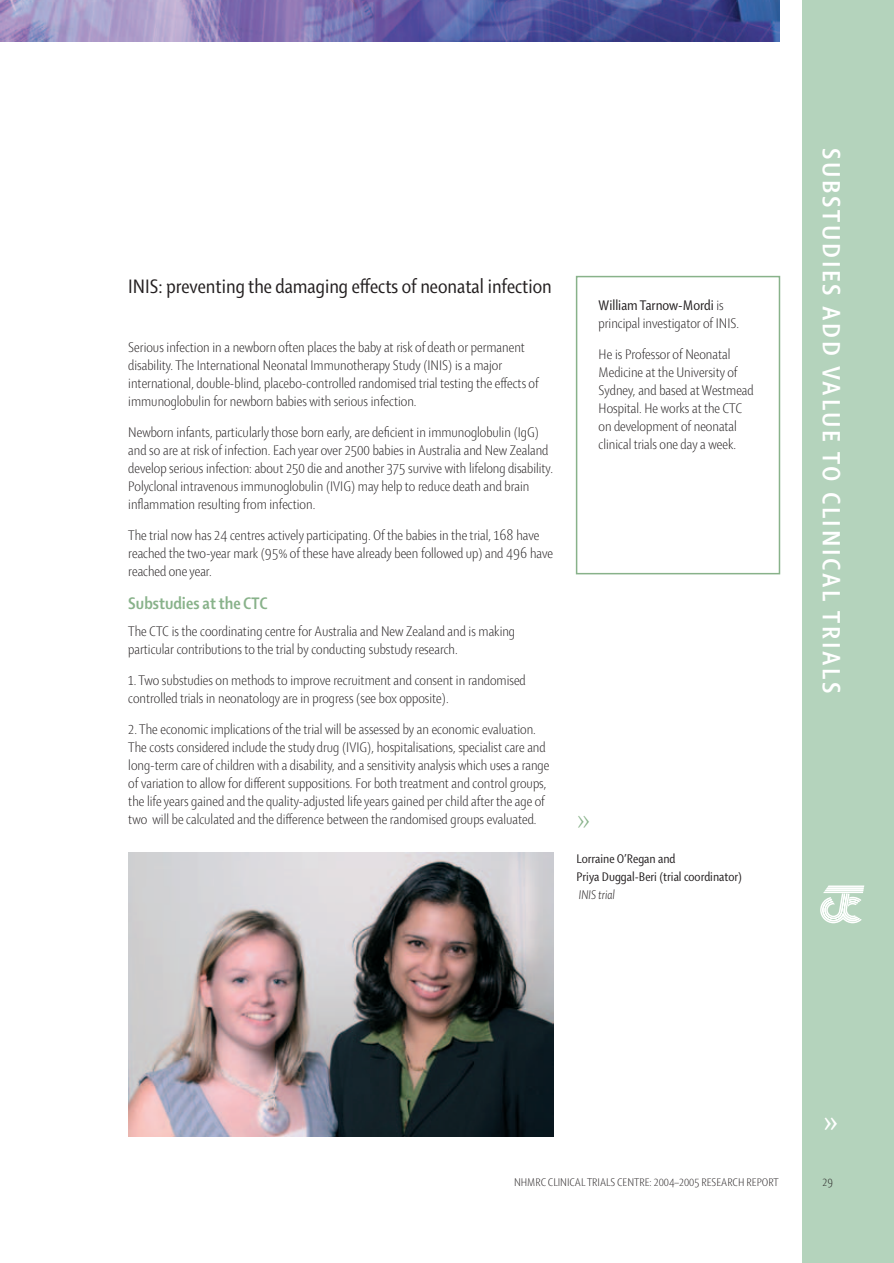
<style>
.page{position:relative;width:894px;height:1263px;background:#fff}
.page>*{position:absolute;margin:0;border:0;box-sizing:border-box;transform-origin:0 0}
.t1{font:300 condensed 36px "Shaker 2";color:#88b28a}
.t2{font:condensed 36px "Shaker 2";color:#fff}
.t3{font:700 condensed 27px "Shaker 2";letter-spacing:.1em;color:#fff}
.t4{font:condensed 21px "Shaker 2";color:#231f20}
.t5{font:700 condensed 18px "Shaker 2";color:#88b28a}
.t6{font:300 condensed 15px/18px "Shaker 2";color:#231f20}
.t7{font:condensed 13.5px/18px "Shaker 2";color:#231f20}
.t8{font:italic 300 condensed 13.5px "Shaker 2";color:#231f20}
.t9{font:300 condensed 12px "Shaker 2";color:#231f20}
.s1{font-weight:400}
</style>
<div class="page">
<img style="left:0;top:0;width:779px;height:41px">
<div style="left:802px;top:0;width:91px;height:1262px;background:#b4d3bc"></div>
<svg style="left:820px;top:885px;width:44px;height:38px"></svg>
<div style="left:575px;top:276px;width:204px;height:298px;border:2px solid #88b28a"></div>
<img style="left:128px;top:852px;width:425px;height:283px">
<h3 class="t4" style="left:128px;top:278px;width:425px">INIS: preventing the damaging effects of neonatal infection</h3>
<p class="t6" style="left:128px;top:339px;width:411px">Serious infection in a newborn often places the baby at risk of death or permanent disability. The International Neonatal Immunotherapy Study (INIS) is a major international, double-blind, placebo-controlled randomised trial testing the effects of immunoglobulin for newborn babies with serious infection.</p>
<p class="t6" style="left:128px;top:424px;width:426px">Newborn infants, particularly those born early, are deficient in immunoglobulin (IgG) and so are at risk of infection. Each year over 2500 babies in Australia and New Zealand develop serious infection: about 250 die and another 375 survive with lifelong disability.<br>Polyclonal intravenous immunoglobulin (IVIG) may help to reduce death and brain inflammation resulting from infection.</p>
<p class="t6" style="left:128px;top:527px;width:426px">The trial now has 24 centres actively participating. Of the babies in the trial, 168 have reached the two-year mark (95% of these have already been followed up) and 496 have reached one year.</p>
<p class="t5" style="left:128px;top:596px;width:141px">Substudies at the CTC</p>
<p class="t6" style="left:128px;top:623px;width:388px">The CTC is the coordinating centre for Australia and New Zealand and is making particular contributions to the trial by conducting substudy research.</p>
<p class="t6" style="left:128px;top:672px;width:399px">1. Two substudies on methods to improve recruitment and consent in randomised controlled trials in neonatology are in progress (see box opposite).</p>
<p class="t6" style="left:128px;top:720px;width:422px">2. The economic implications of the trial will be assessed by an economic evaluation.<br>The costs considered include the study drug (IVIG), hospitalisations, specialist care and long-term care of children with a disability, and a sensitivity analysis which uses a range of variation to allow for different suppositions. For both treatment and control groups, the life years gained and the quality-adjusted life years gained per child after the age of two will be calculated and the difference between the randomised groups evaluated.</p>
<p class="t6" style="left:598px;top:298px;width:142px"><span class="s1">William Tarnow-Mordi</span> is principal investigator of INIS.</p>
<p class="t6" style="left:598px;top:346px;width:156px">He is Professor of Neonatal<br>Medicine at the University of<br>Sydney, and based at Westmead<br>Hospital. He works at the CTC on development of neonatal clinical trials one day a week.</p>
<h1 class="t1" style="left:576px;top:807px;width:16px">»</h1>
<p class="t7" style="left:576px;top:850px;width:167px">Lorraine O’Regan and<br>Priya Duggal-Beri (trial coordinator)</p>
<p class="t8" style="left:578px;top:889px;width:38px">INIS trial</p>
<h2 class="t3" style="left:842px;top:148px;width:547px;rotate:90deg">SUBSTUDIES ADD VALUE TO CLINICAL TRIALS</h2>
<h1 class="t2" style="left:822px;top:1109px;width:17px">»</h1>
<p class="t9" style="left:514px;top:1176px;width:266px">NHMRC CLINICAL TRIALS CENTRE: 2004–2005 RESEARCH REPORT</p>
<p class="t9" style="left:822px;top:1176px;width:12px">29</p>
</div>
